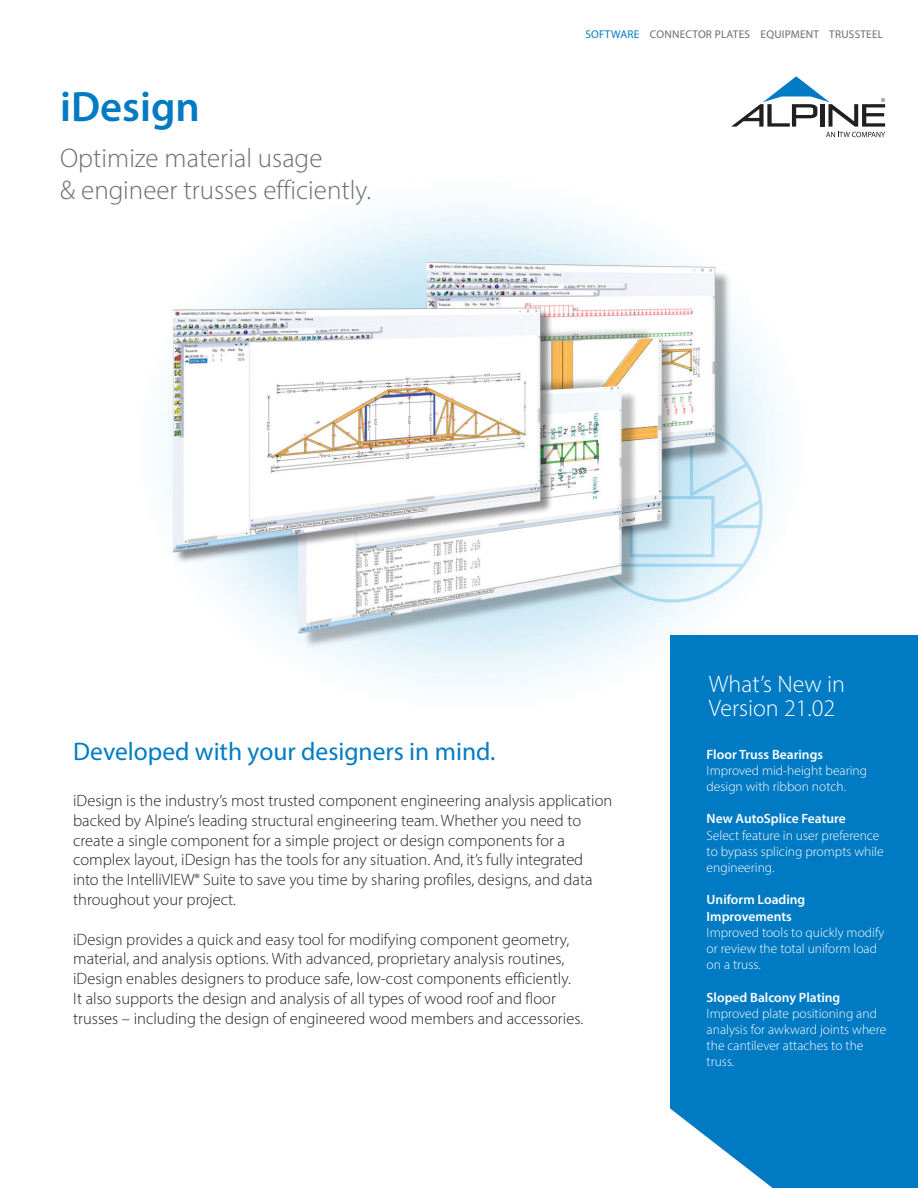
<style>
.page{position:relative;width:918px;height:1188px;background:#fff}
.page>*{position:absolute;margin:0;border:0;box-sizing:border-box;transform-origin:0 0}
.t1{font:600 42.75px "Myriad Pro";color:#007bc3}
.t2{font:300 27px/32.4px "Myriad Pro";color:#6c6d70}
.t3{font:25.5px "Myriad Pro";color:#007bc3}
.t4{font:300 24px/24px "Myriad Pro";color:#fff}
.t5{font:300 16.5px/19.8px "Myriad Pro";color:#231f20}
.t6{font:300 13.5px/16.2px "Myriad Pro";color:#fff}
.t7{font:600 13.5px/16.2px "Myriad Pro";color:#fff}
.t8{font:11.25px "Myriad Pro";letter-spacing:.02em;color:#6c6d70}
.s1{color:#007bc3}
.s2{font-weight:600}
.s3{font-size:13.5px}
</style>
<div class="page">
<img style="left:164px;top:202px;width:617px;height:487px">
<div style="left:670px;top:635px;width:248px;height:553px;background:#007bc3"></div>
<svg style="left:670px;top:1108px;width:103px;height:80px"></svg>
<svg style="left:731px;top:76px;width:154px;height:61px"></svg>
<p class="t1" style="left:60px;top:79px;width:141px">iDesign</p>
<p class="t2" style="left:60px;top:141px;width:312px">Optimize material usage<br>&amp; engineer trusses efficiently.</p>
<p class="t8" style="left:586px;top:27px;width:299px"><span class="s1">SOFTWARE</span> CONNECTOR PLATES EQUIPMENT TRUSSTEEL</p>
<p class="t4" style="left:709px;top:672px;width:137px">What’s New in<br>Version 21.02</p>
<p class="t3" style="left:73px;top:736px;width:424px">Developed with your designers in mind.</p>
<p class="t7" style="left:707px;top:746px;width:118px">Floor Truss Bearings</p>
<p class="t6" style="left:707px;top:762px;width:162px">Improved mid-height bearing design with ribbon notch.</p>
<p class="t6" style="left:707px;top:811px;width:179px"><span class="s2">New AutoSplice Feature<br></span>Select feature in user preference to bypass splicing prompts while engineering.</p>
<p class="t7" style="left:707px;top:891px;width:100px">Uniform Loading<br>Improvements</p>
<p class="t6" style="left:707px;top:924px;width:179px">Improved tools to quickly modify or review the total uniform load on a truss.</p>
<p class="t7" style="left:707px;top:989px;width:135px">Sloped Balcony Plating</p>
<p class="t6" style="left:707px;top:1005px;width:181px">Improved plate positioning and analysis for awkward joints where the cantilever attaches to the truss.</p>
<p class="t5" style="left:73px;top:791px;width:541px">iDesign is the industry’s most trusted component engineering analysis application backed by Alpine’s leading structural engineering team. Whether you need to create a single component for a simple project or design components for a complex layout, iDesign has the tools for any situation. And, it’s fully integrated into the IntelliVIEW<span class="s3">®</span> Suite to save you time by sharing profiles, designs, and data throughout your project.</p>
<p class="t5" style="left:73px;top:929px;width:512px">iDesign provides a quick and easy tool for modifying component geometry, material, and analysis options. With advanced, proprietary analysis routines, iDesign enables designers to produce safe, low-cost components efficiently.<br>It also supports the design and analysis of all types of wood roof and floor trusses – including the design of engineered wood members and accessories.</p>
</div>
